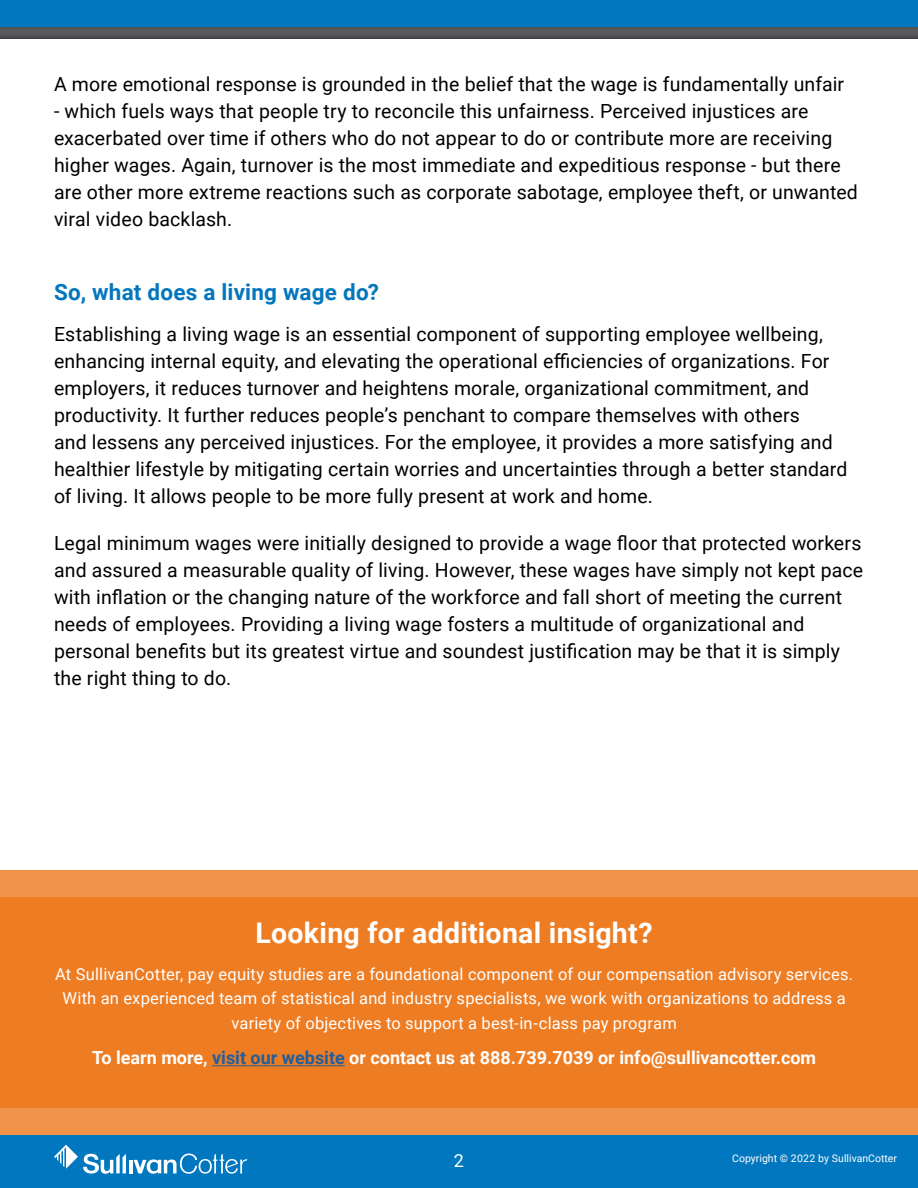
<style>
.page{position:relative;width:918px;height:1188px;background:#fff}
.page>*{position:absolute;margin:0;border:0;box-sizing:border-box;transform-origin:0 0}
.t1{font:700 28.5px "Roboto";letter-spacing:.01em;color:#fff}
.t2{font:700 22.5px "Roboto";letter-spacing:.01em;color:#0476bd}
.t3{font:19.5px/27px "Roboto";letter-spacing:.005em;color:#000}
.t4{font:700 18px "Roboto";color:#fff}
.t5{font:18px "Roboto";color:#fff}
.t6{font:16.5px/24px "Roboto";letter-spacing:.01em;color:#fff;text-align:center}
.t7{font:10.5px "Roboto";color:#fff}
.s1{color:#215e9e}
</style>
<div class="page">
<div style="left:0;top:26px;width:918px;height:12px;background:#565658"></div>
<div style="left:0;top:0;width:918px;height:27px;background:#0077be"></div>
<div style="left:0;top:1134px;width:918px;height:54px;background:#0077be"></div>
<svg style="left:54px;top:1145px;width:194px;height:29px"></svg>
<div style="left:0;top:870px;width:918px;height:265px;background:#f19349"></div>
<div style="left:0;top:897px;width:918px;height:211px;background:#ee7c22"></div>
<hr style="left:212px;top:1065px;width:133px;height:1px;background:#215e9e">
<p class="t3" style="left:54px;top:70px;width:792px">A more emotional response is grounded in the belief that the wage is fundamentally unfair</p>
<p class="t3" style="left:54px;top:97px;width:805px">- which fuels ways that people try to reconcile this unfairness. Perceived injustices are exacerbated over time if others who do not appear to do or contribute more are receiving higher wages. Again, turnover is the most immediate and expeditious response - but there are other more extreme reactions such as corporate sabotage, employee theft, or unwanted viral video backlash.</p>
<p class="t2" style="left:54px;top:277px;width:327px">So, what does a living wage do?</p>
<p class="t3" style="left:54px;top:320px;width:795px">Establishing a living wage is an essential component of supporting employee wellbeing, enhancing internal equity, and elevating the operational efficiencies of organizations. For employers, it reduces turnover and heightens morale, organizational commitment, and productivity. It further reduces people’s penchant to compare themselves with others<br>and lessens any perceived injustices. For the employee, it provides a more satisfying and healthier lifestyle by mitigating certain worries and uncertainties through a better standard of living. It allows people to be more fully present at work and home.</p>
<p class="t3" style="left:54px;top:529px;width:811px">Legal minimum wages were initially designed to provide a wage floor that protected workers and assured a measurable quality of living. However, these wages have simply not kept pace with inflation or the changing nature of the workforce and fall short of meeting the current needs of employees. Providing a living wage fosters a multitude of organizational and personal benefits but its greatest virtue and soundest justification may be that it is simply the right thing to do.</p>
<h1 class="t1" style="left:256px;top:913px;width:399px">Looking for additional insight?</h1>
<p class="t6" style="left:55px;top:962px;width:799px">At SullivanCotter, pay equity studies are a foundational component of our compensation advisory services.<br>With an experienced team of statistical and industry specialists, we work with organizations to address a variety of objectives to support a best-in-class pay program</p>
<p class="t4" style="left:92px;top:1045px;width:726px">To learn more, <span class="s1">visit our website</span> or contact us at 888.739.7039 or info@sullivancotter.com</p>
<p class="t5" style="left:454px;top:1148px;width:12px">2</p>
<p class="t7" style="left:732px;top:1151px;width:166px">Copyright © 2022 by SullivanCotter</p>
</div>
